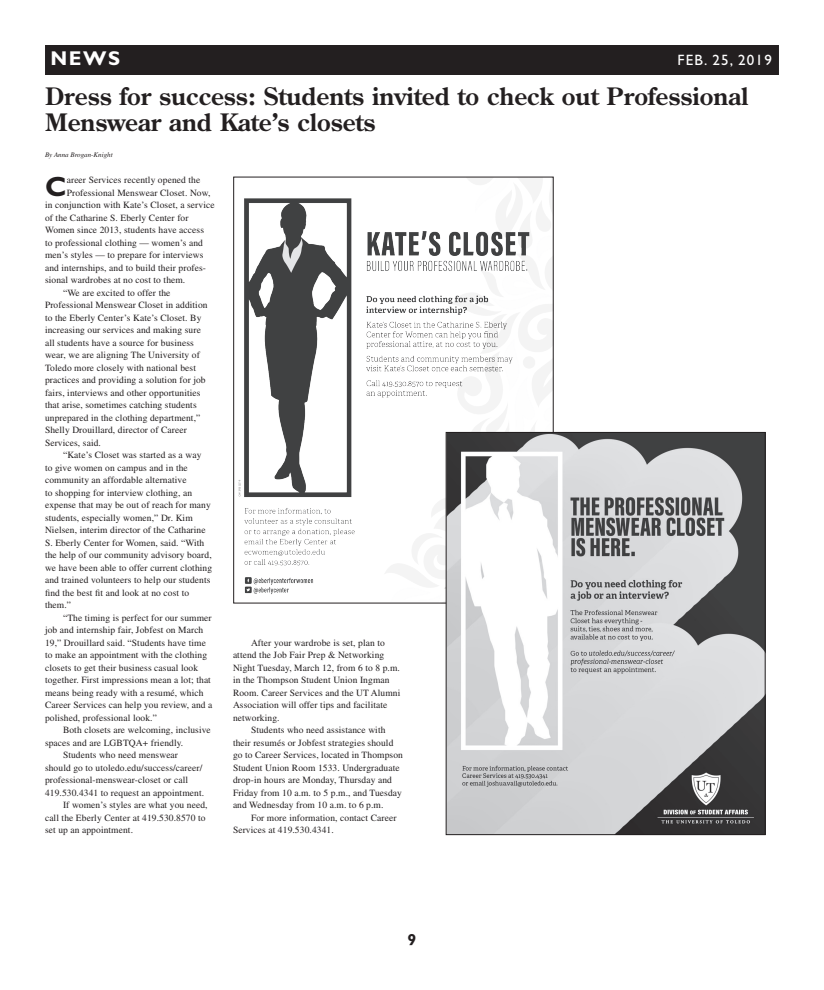
<style>
.page{position:relative;width:824px;height:990px;background:#fff}
.page>*{position:absolute;margin:0;border:0;box-sizing:border-box;transform-origin:0 0}
.Drop_Cap_2_Paragraph{font:700 27.8px "Gill Sans Std";color:#231f20}
.Heading_24pt{font:700 24px/26px "Century Old Style Std";color:#231f20}
.t1{font:700 20px "Gill Sans Std";color:#fff}
.t2{font:700 16px "Gill Sans Std";color:#231f20}
.t3{font:15px "Gill Sans Std";letter-spacing:.08em;color:#fff}
.Body_Text{font:9.5px/12.5px "Times";letter-spacing:.01em;color:#231f20}
.Drop_Cap_2_Paragraph-2{font:9.5px "Times";letter-spacing:.01em;color:#231f20}
.By_line{font:italic 7px "Times";color:#231f20}
</style>
<div class="page">
<div style="left:45px;top:45px;width:734px;height:30px;background:#231f20"></div>
<img style="left:238px;top:179px;width:313px;height:422px">
<img style="left:448px;top:434px;width:315px;height:399px">
<div style="left:446px;top:432px;width:319px;height:403px;border:1px solid #231f20"></div>
<p class="t1" style="left:50px;top:47px;width:71px">NEWS</p>
<p class="t3" style="left:677px;top:51px;width:96px">FEB. 25, 2019</p>
<p class="Heading_24pt" style="left:45px;top:83px;width:705px">Dress for success: Students invited to check out Professional<br>Menswear and Kate’s closets</p>
<p class="By_line" style="left:45px;top:151px;width:69px">By Anna Brogan-Knight</p>
<p class="Drop_Cap_2_Paragraph" style="left:45px;top:170px;width:23px">C</p>
<p class="Drop_Cap_2_Paragraph-2" style="left:67px;top:175px;width:135px">areer Services recently opened the</p>
<p class="Drop_Cap_2_Paragraph-2" style="left:67px;top:187px;width:145px">Professional Menswear Closet. Now,</p>
<p class="Drop_Cap_2_Paragraph-2" style="left:45px;top:200px;width:171px">in conjunction with Kate’s Closet, a service</p>
<p class="Drop_Cap_2_Paragraph-2" style="left:45px;top:212px;width:145px">of the Catharine S. Eberly Center for</p>
<p class="Drop_Cap_2_Paragraph-2" style="left:45px;top:225px;width:160px">Women since 2013, students have access</p>
<p class="Drop_Cap_2_Paragraph-2" style="left:45px;top:237px;width:159px">to professional clothing — women’s and</p>
<p class="Drop_Cap_2_Paragraph-2" style="left:45px;top:250px;width:160px">men’s styles — to prepare for interviews</p>
<p class="Drop_Cap_2_Paragraph-2" style="left:45px;top:262px;width:162px">and internships, and to build their profes-</p>
<p class="Drop_Cap_2_Paragraph-2" style="left:45px;top:275px;width:142px">sional wardrobes at no cost to them.</p>
<p class="Body_Text" style="left:45px;top:286px;width:164px;text-indent:18px">“We are excited to offer the Professional Menswear Closet in addition to the Eberly Center’s Kate’s Closet. By increasing our services and making sure all students have a source for business wear, we are aligning The University of Toledo more closely with national best practices and providing a solution for job fairs, interviews and other opportunities that arise, sometimes catching students unprepared in the clothing department,” Shelly Drouillard, director of Career Services, said.</p>
<p class="Body_Text" style="left:45px;top:449px;width:169px;text-indent:18px">“Kate’s Closet was started as a way<br>to give women on campus and in the community an affordable alternative<br>to shopping for interview clothing, an expense that may be out of reach for many students, especially women,” Dr. Kim Nielsen, interim director of the Catharine S. Eberly Center for Women, said. “With the help of our community advisory board, we have been able to offer current clothing and trained volunteers to help our students find the best fit and look at no cost to them.”</p>
<p class="Body_Text" style="left:45px;top:611px;width:169px;text-indent:18px">“The timing is perfect for our summer job and internship fair, Jobfest on March 19,” Drouillard said. “Students have time to make an appointment with the clothing closets to get their business casual look together. First impressions mean a lot; that means being ready with a resumé, which Career Services can help you review, and a polished, professional look.”</p>
<p class="Body_Text" style="left:45px;top:724px;width:167px;text-indent:18px">Both closets are welcoming, inclusive spaces and are LGBTQA+ friendly.</p>
<p class="Body_Text" style="left:45px;top:749px;width:161px;text-indent:18px">Students who need menswear should go to utoledo.edu/success/career/ professional-menswear-closet or call 419.530.4341 to request an appointment.</p>
<p class="Body_Text" style="left:45px;top:799px;width:164px;text-indent:18px">If women’s styles are what you need, call the Eberly Center at 419.530.8570 to set up an appointment.</p>
<p class="Body_Text" style="left:233px;top:636px;width:169px;text-indent:18px">After your wardrobe is set, plan to attend the Job Fair Prep &amp; Networking Night Tuesday, March 12, from 6 to 8 p.m. in the Thompson Student Union Ingman Room. Career Services and the UT Alumni Association will offer tips and facilitate networking.</p>
<p class="Body_Text" style="left:233px;top:724px;width:171px;text-indent:18px">Students who need assistance with their resumés or Jobfest strategies should go to Career Services, located in Thompson Student Union Room 1533. Undergraduate drop-in hours are Monday, Thursday and Friday from 10 a.m. to 5 p.m., and Tuesday and Wednesday from 10 a.m. to 6 p.m.</p>
<p class="Body_Text" style="left:233px;top:811px;width:165px;text-indent:18px">For more information, contact Career<br>Services at 419.530.4341.</p>
<p class="t2" style="left:407px;top:930px;width:10px">9</p>
</div>
